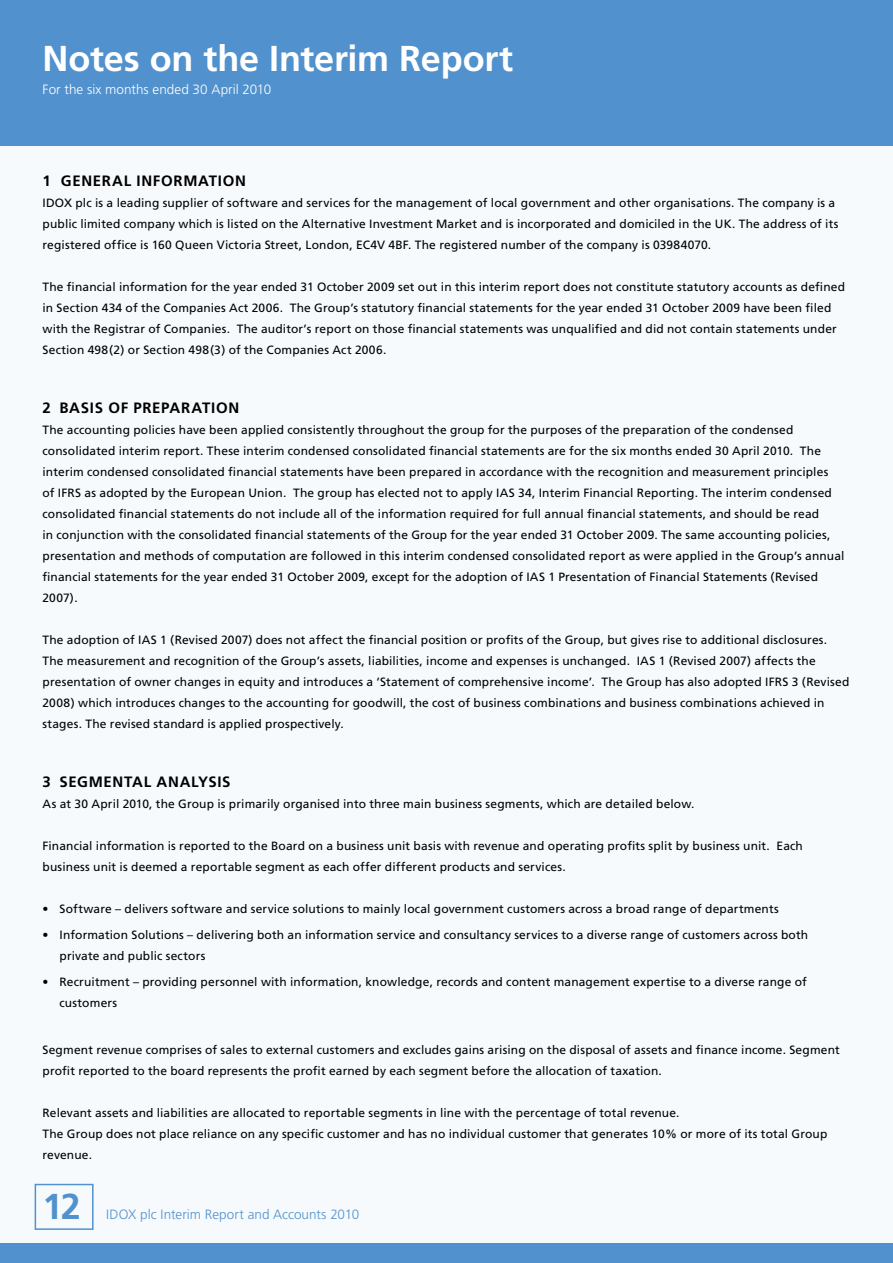
<style>
.page{position:relative;width:893px;height:1263px;background:#f6fafd}
.page>*{position:absolute;margin:0;border:0;box-sizing:border-box;transform-origin:0 0}
.t1{font:700 36px "Frutiger";letter-spacing:-.005em;color:#fff}
.t2{font:700 36px "Frutiger";color:#5191cd}
.t3{font:700 15px "Frutiger";letter-spacing:.045em;color:#000}
.t4{font:300 13.5px "Frutiger";color:#5191cd}
.t5{font:300 13.5px "Frutiger";letter-spacing:.005em;color:#fff}
.t6{font:12px/21px "Frutiger";letter-spacing:.015em;color:#000}
</style>
<div class="page">
<div style="left:35px;top:1184px;width:59px;height:46px;border:2px solid #5191cd"></div>
<div style="left:0;top:1244px;width:893px;height:19px;background:#5191cd"></div>
<div style="left:0;top:0;width:893px;height:146px;background:#5191cd"></div>
<h1 class="t1" style="left:43px;top:37px;width:472px">Notes on the Interim Report</h1>
<p class="t5" style="left:43px;top:81px;width:230px">For the six months ended 30 April 2010</p>
<p class="t3" style="left:43px;top:172px;width:205px">1 GENERAL INFORMATION</p>
<p class="t6" style="left:43px;top:192px;width:797px">IDOX plc is a leading supplier of software and services for the management of local government and other organisations. The company is a public limited company which is listed on the Alternative Investment Market and is incorporated and domiciled in the UK. The address of its registered office is 160 Queen Victoria Street, London, EC4V 4BF. The registered number of the company is 03984070.</p>
<p class="t6" style="left:43px;top:276px;width:804px">The financial information for the year ended 31 October 2009 set out in this interim report does not constitute statutory accounts as defined in Section 434 of the Companies Act 2006. The Group’s statutory financial statements for the year ended 31 October 2009 have been filed with the Registrar of Companies. The auditor’s report on those financial statements was unqualified and did not contain statements under Section 498(2) or Section 498(3) of the Companies Act 2006.</p>
<p class="t3" style="left:43px;top:399px;width:198px">2 BASIS OF PREPaRATION</p>
<p class="t6" style="left:43px;top:419px;width:803px">The accounting policies have been applied consistently throughout the group for the purposes of the preparation of the condensed consolidated interim report. These interim condensed consolidated financial statements are for the six months ended 30 April 2010. The interim condensed consolidated financial statements have been prepared in accordance with the recognition and measurement principles<br>of IFRS as adopted by the European Union. The group has elected not to apply IAS 34, Interim Financial Reporting. The interim condensed consolidated financial statements do not include all of the information required for full annual financial statements, and should be read<br>in conjunction with the consolidated financial statements of the Group for the year ended 31 October 2009. The same accounting policies, presentation and methods of computation are followed in this interim condensed consolidated report as were applied in the Group’s annual financial statements for the year ended 31 October 2009, except for the adoption of IAS 1 Presentation of Financial Statements (Revised 2007).</p>
<p class="t6" style="left:43px;top:629px;width:808px">The adoption of IAS 1 (Revised 2007) does not affect the financial position or profits of the Group, but gives rise to additional disclosures.<br>The measurement and recognition of the Group’s assets, liabilities, income and expenses is unchanged. IAS 1 (Revised 2007) affects the presentation of owner changes in equity and introduces a ‘Statement of comprehensive income’. The Group has also adopted IFRS 3 (Revised 2008) which introduces changes to the accounting for goodwill, the cost of business combinations and business combinations achieved in stages. The revised standard is applied prospectively.</p>
<p class="t3" style="left:43px;top:773px;width:190px">3 SEGMENTAL ANALYSIS</p>
<p class="t6" style="left:43px;top:793px;width:653px">As at 30 April 2010, the Group is primarily organised into three main business segments, which are detailed below.</p>
<p class="t6" style="left:43px;top:835px;width:762px">Financial information is reported to the Board on a business unit basis with revenue and operating profits split by business unit. Each business unit is deemed a reportable segment as each offer different products and services.</p>
<p class="t6" style="left:43px;top:898px;width:738px">• Software – delivers software and service solutions to mainly local government customers across a broad range of departments</p>
<p class="t6" style="left:60px;top:924px;width:750px;text-indent:-17px">• Information Solutions – delivering both an information service and consultancy services to a diverse range of customers across both private and public sectors</p>
<p class="t6" style="left:60px;top:971px;width:749px;text-indent:-17px">• Recruitment – providing personnel with information, knowledge, records and content management expertise to a diverse range of customers</p>
<p class="t6" style="left:43px;top:1039px;width:799px">Segment revenue comprises of sales to external customers and excludes gains arising on the disposal of assets and finance income. Segment profit reported to the board represents the profit earned by each segment before the allocation of taxation.</p>
<p class="t6" style="left:43px;top:1102px;width:786px">Relevant assets and liabilities are allocated to reportable segments in line with the percentage of total revenue.<br>The Group does not place reliance on any specific customer and has no individual customer that generates 10% or more of its total Group revenue.</p>
<h1 class="t2" style="left:43px;top:1185px;width:40px">12</h1>
<p class="t4" style="left:106px;top:1207px;width:254px">IDOX plc Interim Report and Accounts 2010</p>
</div>
